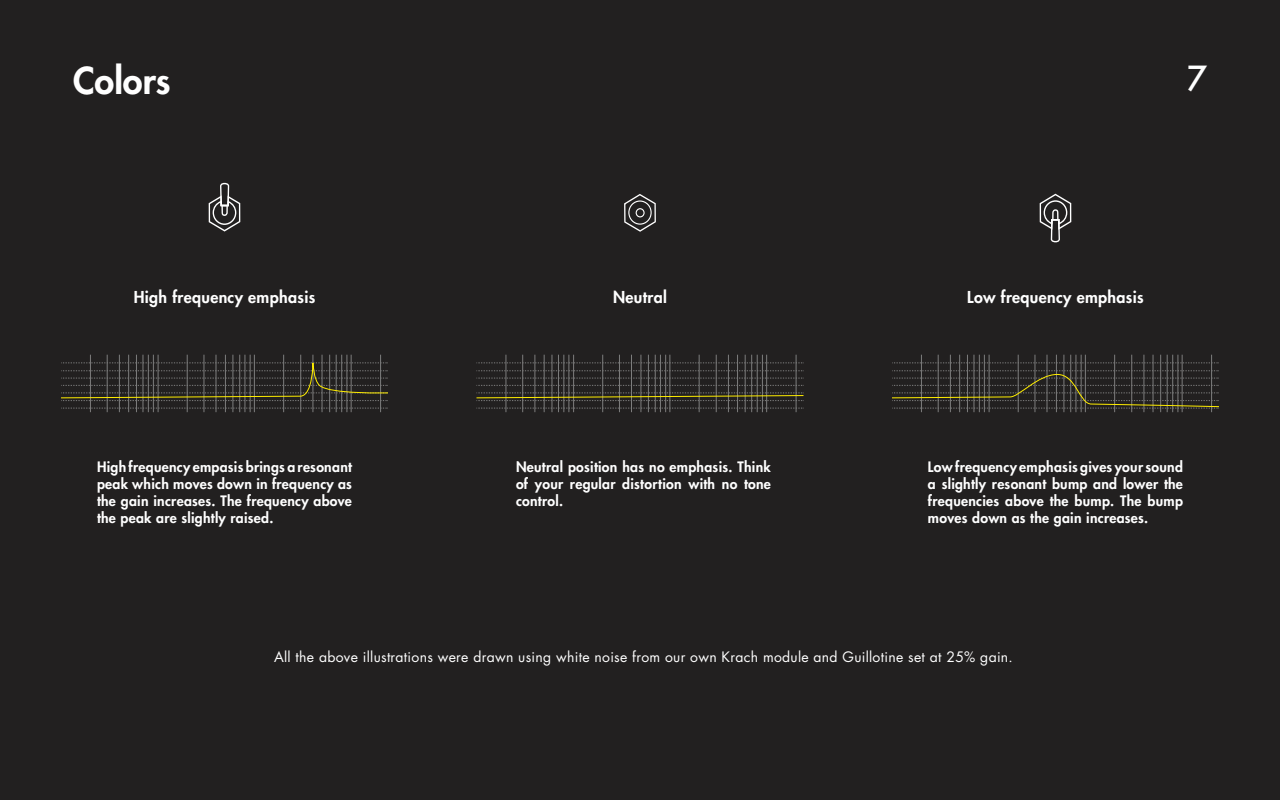
<style>
.page{position:relative;width:1280px;height:800px;background:#222020}
.page>*{position:absolute;margin:0;border:0;box-sizing:border-box;transform-origin:0 0}
.t1{font:800 36px "Futura Std";color:#fff}
.t2{font:500 36px "Futura BQ";color:#fff}
.t3{font:800 16px "Futura Std";letter-spacing:.02em;color:#fff}
.t4{font:800 14px/16.8px "Futura Std";letter-spacing:.02em;color:#fff;text-align:justify}
.t5{font:14px "Futura Std";letter-spacing:.02em;color:#fff}
</style>
<div class="page">
<svg style="left:209px;top:183px;width:31px;height:49px"></svg>
<svg style="left:624px;top:194px;width:32px;height:38px"></svg>
<svg style="left:1040px;top:194px;width:31px;height:48px"></svg>
<hr style="left:921px;top:355px;width:1px;height:57px;background:#7d7d7d">
<hr style="left:938px;top:355px;width:1px;height:57px;background:#7d7d7d">
<hr style="left:950px;top:355px;width:1px;height:57px;background:#7d7d7d">
<hr style="left:959px;top:355px;width:1px;height:57px;background:#7d7d7d">
<hr style="left:967px;top:355px;width:1px;height:57px;background:#7d7d7d">
<hr style="left:974px;top:355px;width:1px;height:57px;background:#7d7d7d">
<hr style="left:979px;top:355px;width:1px;height:57px;background:#7d7d7d">
<hr style="left:984px;top:355px;width:1px;height:57px;background:#7d7d7d">
<hr style="left:1018px;top:355px;width:1px;height:57px;background:#7d7d7d">
<hr style="left:1035px;top:355px;width:1px;height:57px;background:#7d7d7d">
<hr style="left:1047px;top:355px;width:1px;height:57px;background:#7d7d7d">
<hr style="left:1056px;top:355px;width:1px;height:57px;background:#7d7d7d">
<hr style="left:1064px;top:355px;width:1px;height:57px;background:#7d7d7d">
<hr style="left:1071px;top:355px;width:1px;height:57px;background:#7d7d7d">
<hr style="left:1076px;top:355px;width:1px;height:57px;background:#7d7d7d">
<hr style="left:1081px;top:355px;width:1px;height:57px;background:#7d7d7d">
<hr style="left:1114px;top:355px;width:1px;height:57px;background:#7d7d7d">
<hr style="left:1132px;top:355px;width:1px;height:57px;background:#7d7d7d">
<hr style="left:1144px;top:355px;width:1px;height:57px;background:#7d7d7d">
<hr style="left:1153px;top:355px;width:1px;height:57px;background:#7d7d7d">
<hr style="left:1160px;top:355px;width:1px;height:57px;background:#7d7d7d">
<hr style="left:1167px;top:355px;width:1px;height:57px;background:#7d7d7d">
<hr style="left:1173px;top:355px;width:1px;height:57px;background:#7d7d7d">
<hr style="left:1178px;top:355px;width:1px;height:57px;background:#7d7d7d">
<hr style="left:1211px;top:355px;width:1px;height:57px;background:#7d7d7d">
<hr style="left:1182px;top:355px;width:1px;height:57px;background:#7d7d7d">
<hr style="left:1085px;top:355px;width:1px;height:57px;background:#7d7d7d">
<hr style="left:989px;top:355px;width:1px;height:57px;background:#7d7d7d">
<svg style="left:892px;top:363px;width:327px;height:1px"></svg>
<svg style="left:892px;top:371px;width:327px;height:38px"></svg>
<hr style="left:506px;top:355px;width:1px;height:57px;background:#7d7d7d">
<hr style="left:522px;top:355px;width:1px;height:57px;background:#7d7d7d">
<hr style="left:535px;top:355px;width:1px;height:57px;background:#7d7d7d">
<hr style="left:544px;top:355px;width:1px;height:57px;background:#7d7d7d">
<hr style="left:552px;top:355px;width:1px;height:57px;background:#7d7d7d">
<hr style="left:558px;top:355px;width:1px;height:57px;background:#7d7d7d">
<hr style="left:564px;top:355px;width:1px;height:57px;background:#7d7d7d">
<hr style="left:569px;top:355px;width:1px;height:57px;background:#7d7d7d">
<hr style="left:603px;top:355px;width:1px;height:57px;background:#7d7d7d">
<hr style="left:619px;top:355px;width:1px;height:57px;background:#7d7d7d">
<hr style="left:631px;top:355px;width:1px;height:57px;background:#7d7d7d">
<hr style="left:641px;top:355px;width:1px;height:57px;background:#7d7d7d">
<hr style="left:648px;top:355px;width:1px;height:57px;background:#7d7d7d">
<hr style="left:655px;top:355px;width:1px;height:57px;background:#7d7d7d">
<hr style="left:660px;top:355px;width:1px;height:57px;background:#7d7d7d">
<hr style="left:665px;top:355px;width:1px;height:57px;background:#7d7d7d">
<hr style="left:699px;top:355px;width:1px;height:57px;background:#7d7d7d">
<hr style="left:716px;top:355px;width:1px;height:57px;background:#7d7d7d">
<hr style="left:728px;top:355px;width:1px;height:57px;background:#7d7d7d">
<hr style="left:737px;top:355px;width:1px;height:57px;background:#7d7d7d">
<hr style="left:745px;top:355px;width:1px;height:57px;background:#7d7d7d">
<hr style="left:751px;top:355px;width:1px;height:57px;background:#7d7d7d">
<hr style="left:757px;top:355px;width:1px;height:57px;background:#7d7d7d">
<hr style="left:762px;top:355px;width:1px;height:57px;background:#7d7d7d">
<hr style="left:796px;top:355px;width:1px;height:57px;background:#7d7d7d">
<hr style="left:766px;top:355px;width:1px;height:57px;background:#7d7d7d">
<hr style="left:670px;top:355px;width:1px;height:57px;background:#7d7d7d">
<hr style="left:573px;top:355px;width:1px;height:57px;background:#7d7d7d">
<svg style="left:476px;top:363px;width:328px;height:1px"></svg>
<svg style="left:476px;top:371px;width:328px;height:1px"></svg>
<svg style="left:476px;top:378px;width:328px;height:1px"></svg>
<svg style="left:476px;top:385px;width:328px;height:1px"></svg>
<svg style="left:476px;top:408px;width:328px;height:1px"></svg>
<svg style="left:476px;top:393px;width:328px;height:8px"></svg>
<hr style="left:90px;top:355px;width:1px;height:57px;background:#7d7d7d">
<hr style="left:107px;top:355px;width:1px;height:57px;background:#7d7d7d">
<hr style="left:119px;top:355px;width:1px;height:57px;background:#7d7d7d">
<hr style="left:128px;top:355px;width:1px;height:57px;background:#7d7d7d">
<hr style="left:136px;top:355px;width:1px;height:57px;background:#7d7d7d">
<hr style="left:143px;top:355px;width:1px;height:57px;background:#7d7d7d">
<hr style="left:148px;top:355px;width:1px;height:57px;background:#7d7d7d">
<hr style="left:153px;top:355px;width:1px;height:57px;background:#7d7d7d">
<hr style="left:187px;top:355px;width:1px;height:57px;background:#7d7d7d">
<hr style="left:204px;top:355px;width:1px;height:57px;background:#7d7d7d">
<hr style="left:216px;top:355px;width:1px;height:57px;background:#7d7d7d">
<hr style="left:225px;top:355px;width:1px;height:57px;background:#7d7d7d">
<hr style="left:233px;top:355px;width:1px;height:57px;background:#7d7d7d">
<hr style="left:240px;top:355px;width:1px;height:57px;background:#7d7d7d">
<hr style="left:245px;top:355px;width:1px;height:57px;background:#7d7d7d">
<hr style="left:250px;top:355px;width:1px;height:57px;background:#7d7d7d">
<hr style="left:283px;top:355px;width:1px;height:57px;background:#7d7d7d">
<hr style="left:301px;top:355px;width:1px;height:57px;background:#7d7d7d">
<hr style="left:313px;top:355px;width:1px;height:57px;background:#7d7d7d">
<hr style="left:322px;top:355px;width:1px;height:57px;background:#7d7d7d">
<hr style="left:329px;top:355px;width:1px;height:57px;background:#7d7d7d">
<hr style="left:336px;top:355px;width:1px;height:57px;background:#7d7d7d">
<hr style="left:342px;top:355px;width:1px;height:57px;background:#7d7d7d">
<hr style="left:347px;top:355px;width:1px;height:57px;background:#7d7d7d">
<hr style="left:380px;top:355px;width:1px;height:57px;background:#7d7d7d">
<hr style="left:351px;top:355px;width:1px;height:57px;background:#7d7d7d">
<hr style="left:254px;top:355px;width:1px;height:57px;background:#7d7d7d">
<hr style="left:158px;top:355px;width:1px;height:57px;background:#7d7d7d">
<svg style="left:61px;top:408px;width:327px;height:1px"></svg>
<svg style="left:61px;top:363px;width:327px;height:38px"></svg>
<h1 class="t1" style="left:73px;top:58px;width:99px">Colors</h1>
<h1 class="t2" style="left:1187px;top:58px;width:22px">7</h1>
<p class="t3" style="left:134px;top:287px;width:183px">High frequency emphasis</p>
<p class="t3" style="left:613px;top:287px;width:55px">Neutral</p>
<p class="t3" style="left:967px;top:287px;width:178px">Low frequency emphasis</p>
<p class="t4" style="left:97px;top:459px;width:257px">High frequency empasis brings a resonant peak which moves down in frequency as the gain increases. The frequency above the peak are slightly raised.</p>
<p class="t4" style="left:516px;top:459px;width:257px">Neutral position has no emphasis. Think of your regular distortion with no tone control.</p>
<p class="t4" style="left:928px;top:459px;width:257px">Low frequency emphasis gives your sound a slightly resonant bump and lower the frequencies above the bump. The bump moves down as the gain increases.</p>
<p class="t5" style="left:274px;top:647px;width:740px">All the above illustrations were drawn using white noise from our own Krach module and Guillotine set at 25% gain.</p>
</div>
